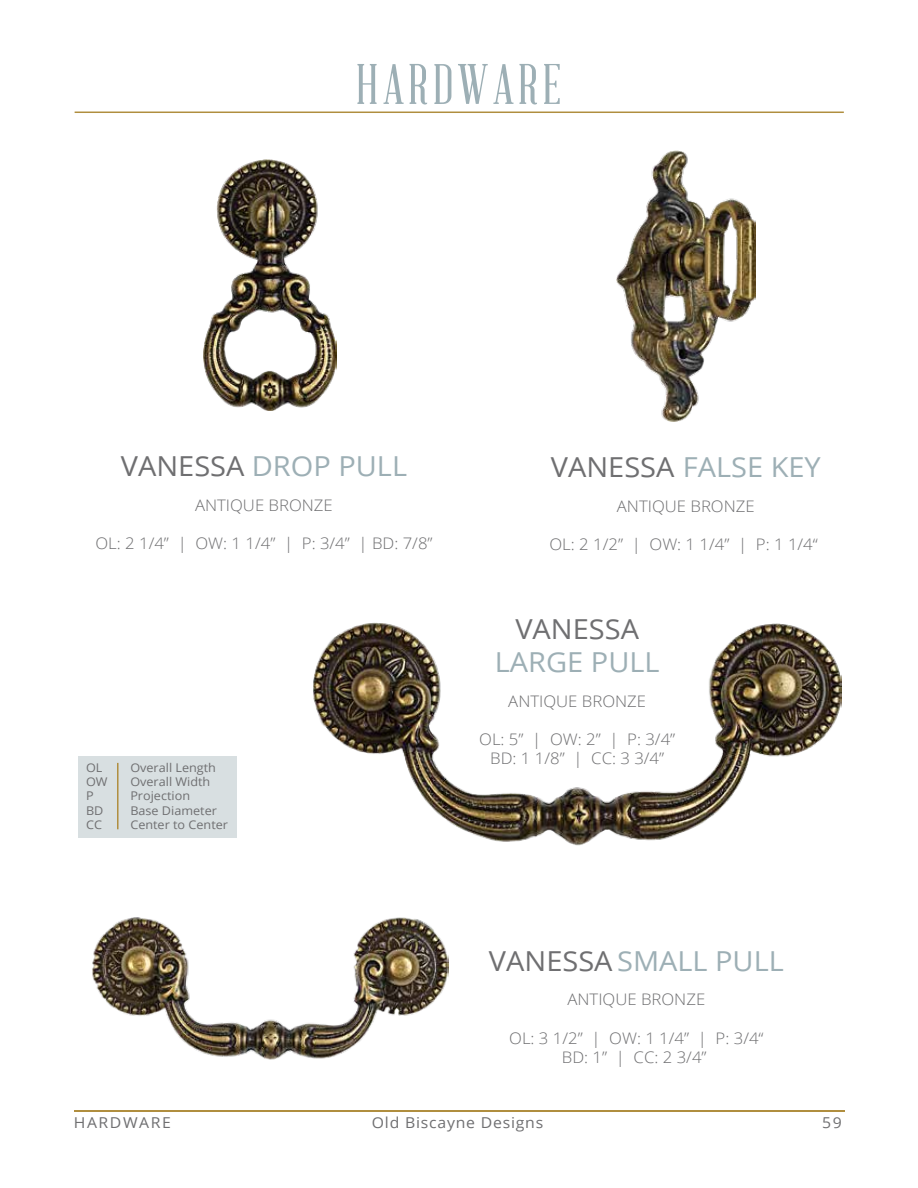
<style>
.page{position:relative;width:918px;height:1188px;background:#fff}
.page>*{position:absolute;margin:0;border:0;box-sizing:border-box;transform-origin:0 0}
.t1{font:55.95px "Abraham Lincoln";letter-spacing:.075em;color:#9dafb5}
.t2{font:27.6px "Open Sans";color:#9dafb5;scale:1.05 1}
.t3{font:27.6px "Open Sans";color:#6f6f71;scale:1.05 1}
.t4{font:300 15.9px/19px "Open Sans";color:#6f6f71;text-align:center;scale:1.05 1}
.t5{font:15px "Open Sans";letter-spacing:.05em;color:#6f6f71;scale:1.05 1}
.t6{font:15px "Open Sans";letter-spacing:.1em;color:#6f6f71;scale:1.05 1}
.t7{font:12px/14.4px "Open Sans";color:#6f6f71;scale:1.05 1}
.s1{color:#6f6f71}
</style>
<div class="page">
<hr style="left:74px;top:1110px;width:770px;height:1px;background:#b08e3f">
<hr style="left:75px;top:112px;width:769px;height:1px;background:#b08e3f">
<img style="left:313px;top:622px;width:528px;height:223px">
<img style="left:92px;top:917px;width:356px;height:142px">
<img style="left:203px;top:160px;width:133px;height:251px">
<img style="left:617px;top:151px;width:138px;height:270px">
<div style="left:78px;top:756px;width:158px;height:81px;background:#d8dfe1"></div>
<hr style="left:117px;top:763px;width:2px;height:66px;background:#b08e3f">
<h1 class="t1" style="left:356px;top:55px;width:207px">HARDWARE</h1>
<h2 class="t2" style="left:121px;top:447px;width:274px"><span class="s1">VANESSA</span> DROP PULL</h2>
<p class="t4" style="left:195px;top:495px;width:133px">ANTIQUE BRONZE</p>
<p class="t4" style="left:95px;top:533px;width:323px">OL: 2 1/4” | OW: 1 1/4” | P: 3/4” | BD: 7/8”</p>
<p class="t7" style="left:86px;top:760px;width:22px">OL<br>OW<br>P<br>BD<br>CC</p>
<p class="t7" style="left:130px;top:760px;width:95px">Overall Length<br>Overall Width<br>Projection<br>Base Diameter<br>Center to Center</p>
<h2 class="t2" style="left:551px;top:448px;width:259px"><span class="s1">VANESSA</span> FALSE KEY</h2>
<p class="t4" style="left:617px;top:496px;width:133px">ANTIQUE BRONZE</p>
<p class="t4" style="left:550px;top:534px;width:257px">OL: 2 1/2” | OW: 1 1/4” | P: 1 1/4“</p>
<h2 class="t3" style="left:515px;top:610px;width:119px">VANESSA</h2>
<h2 class="t2" style="left:495px;top:643px;width:158px">LARGE PULL</h2>
<p class="t4" style="left:508px;top:691px;width:133px">ANTIQUE BRONZE</p>
<p class="t4" style="left:479px;top:729px;width:188px">OL: 5” | OW: 2” | P: 3/4”<br>BD: 1 1/8” | CC: 3 3/4”</p>
<h2 class="t2" style="left:489px;top:942px;width:282px"><span class="s1">VANESSA</span> SMALL PULL</h2>
<p class="t4" style="left:567px;top:990px;width:133px">ANTIQUE BRONZE</p>
<p class="t4" style="left:509px;top:1028px;width:244px">OL: 3 1/2” | OW: 1 1/4” | P: 3/4“<br>BD: 1” | CC: 2 3/4”</p>
<p class="t6" style="left:74px;top:1112px;width:94px">HARDWARE</p>
<p class="t5" style="left:372px;top:1112px;width:165px">Old Biscayne Designs</p>
<p class="t5" style="left:822px;top:1112px;width:20px">59</p>
</div>
